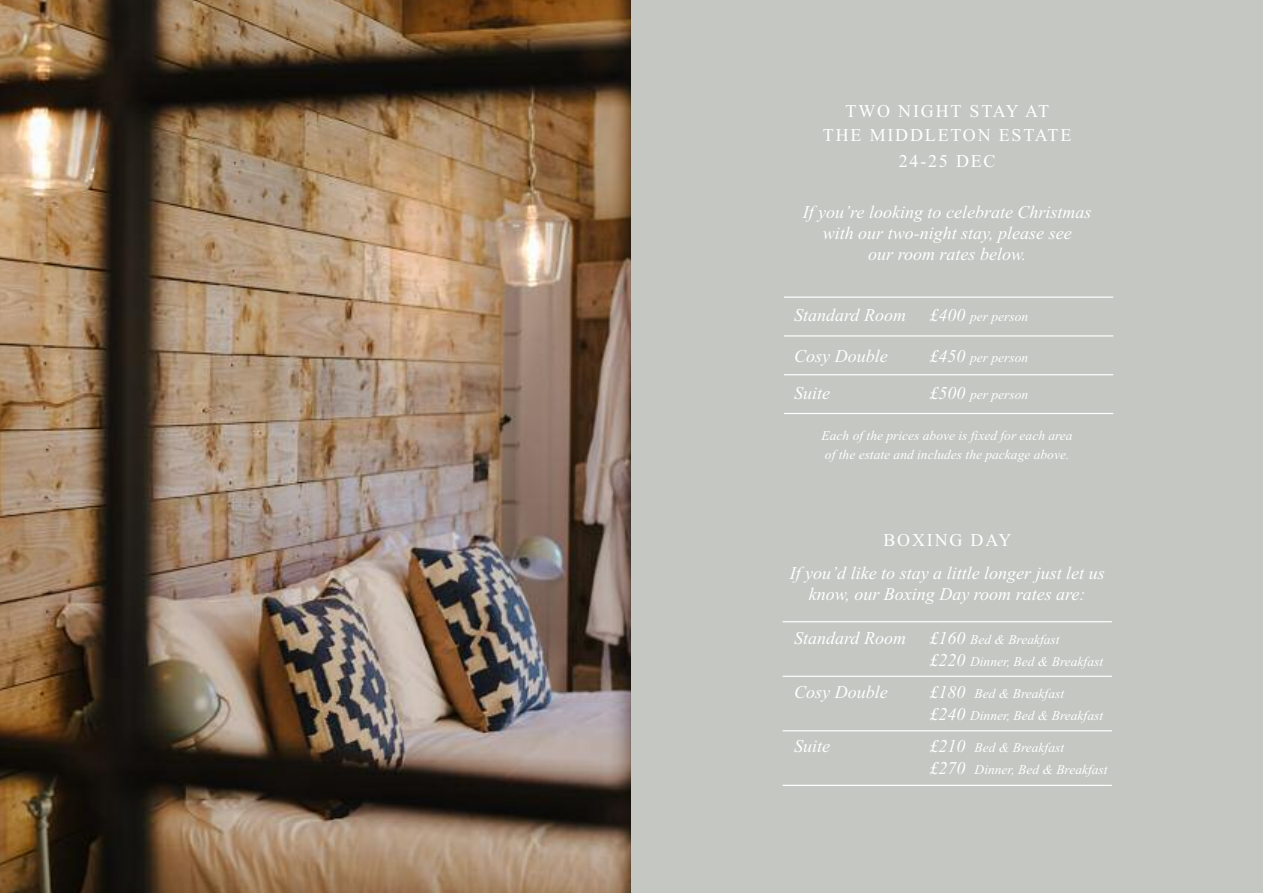
<style>
.page{position:relative;width:1263px;height:893px;background:#fff}
.page>*{position:absolute;margin:0;border:0;box-sizing:border-box;transform-origin:0 0}
.t1{font:italic 18px/21px "Times New Roman";color:#fff;text-align:center}
.t2{font:18px/24.8px "Times New Roman";letter-spacing:.1em;color:#fff;text-align:center}
.t3{font:italic 13.5px/22.5px "Times New Roman";color:#fff}
.s1{font-size:18px}
</style>
<div class="page">
<img style="left:0;top:0;width:631px;height:893px">
<div style="left:631px;top:0;width:632px;height:893px;background:#c5c7c3"></div>
<hr style="left:784px;top:335px;width:329px;height:2px;background:#fff">
<hr style="left:784px;top:374px;width:329px;height:1px;background:#fff">
<hr style="left:784px;top:413px;width:329px;height:1px;background:#fff">
<hr style="left:784px;top:297px;width:329px;height:1px;background:#fff">
<hr style="left:782px;top:676px;width:330px;height:1px;background:#fff">
<hr style="left:782px;top:785px;width:330px;height:1px;background:#fff">
<hr style="left:782px;top:730px;width:330px;height:1px;background:#fff">
<hr style="left:782px;top:621px;width:330px;height:1px;background:#fff">
<h1 class="t2" style="left:823px;top:99px;width:250px">TWO NIGHT STAY AT<br>THE MIDDLETON ESTATE<br>24-25 DEC</h1>
<h1 class="t1" style="left:803px;top:201px;width:290px">If you’re looking to celebrate Christmas with our two-night stay, please see<br>our room rates below.</h1>
<h1 class="t1" style="left:794px;top:305px;width:113px">Standard Room</h1>
<p class="t3" style="left:929px;top:305px;width:100px"><span class="s1">£400</span> per person</p>
<h1 class="t1" style="left:794px;top:345px;width:95px">Cosy Double</h1>
<p class="t3" style="left:929px;top:346px;width:100px"><span class="s1">£450</span> per person</p>
<h1 class="t1" style="left:794px;top:383px;width:37px">Suite</h1>
<p class="t3" style="left:929px;top:383px;width:100px"><span class="s1">£500</span> per person</p>
<p class="t3" style="left:822px;top:425px;width:253px;line-height:19.5px">Each of the prices above is fixed for each area of the estate and includes the package above.</p>
<h1 class="t2" style="left:883px;top:528px;width:130px">BOXING DAY</h1>
<h1 class="t1" style="left:790px;top:563px;width:316px">If you’d like to stay a little longer just let us know, our Boxing Day room rates are:</h1>
<h1 class="t1" style="left:794px;top:627px;width:113px">Standard Room</h1>
<p class="t3" style="left:929px;top:628px;width:175px"><span class="s1">£160</span> Bed &amp; Breakfast<br><span class="s1">£220</span> Dinner, Bed &amp; Breakfast</p>
<h1 class="t1" style="left:794px;top:681px;width:95px">Cosy Double</h1>
<p class="t3" style="left:929px;top:682px;width:175px"><span class="s1">£180</span> Bed &amp; Breakfast <span class="s1">£240</span> Dinner, Bed &amp; Breakfast</p>
<h1 class="t1" style="left:794px;top:735px;width:37px">Suite</h1>
<p class="t3" style="left:929px;top:736px;width:179px"><span class="s1">£210</span> Bed &amp; Breakfast<br><span class="s1">£270</span> Dinner, Bed &amp; Breakfast</p>
</div>
